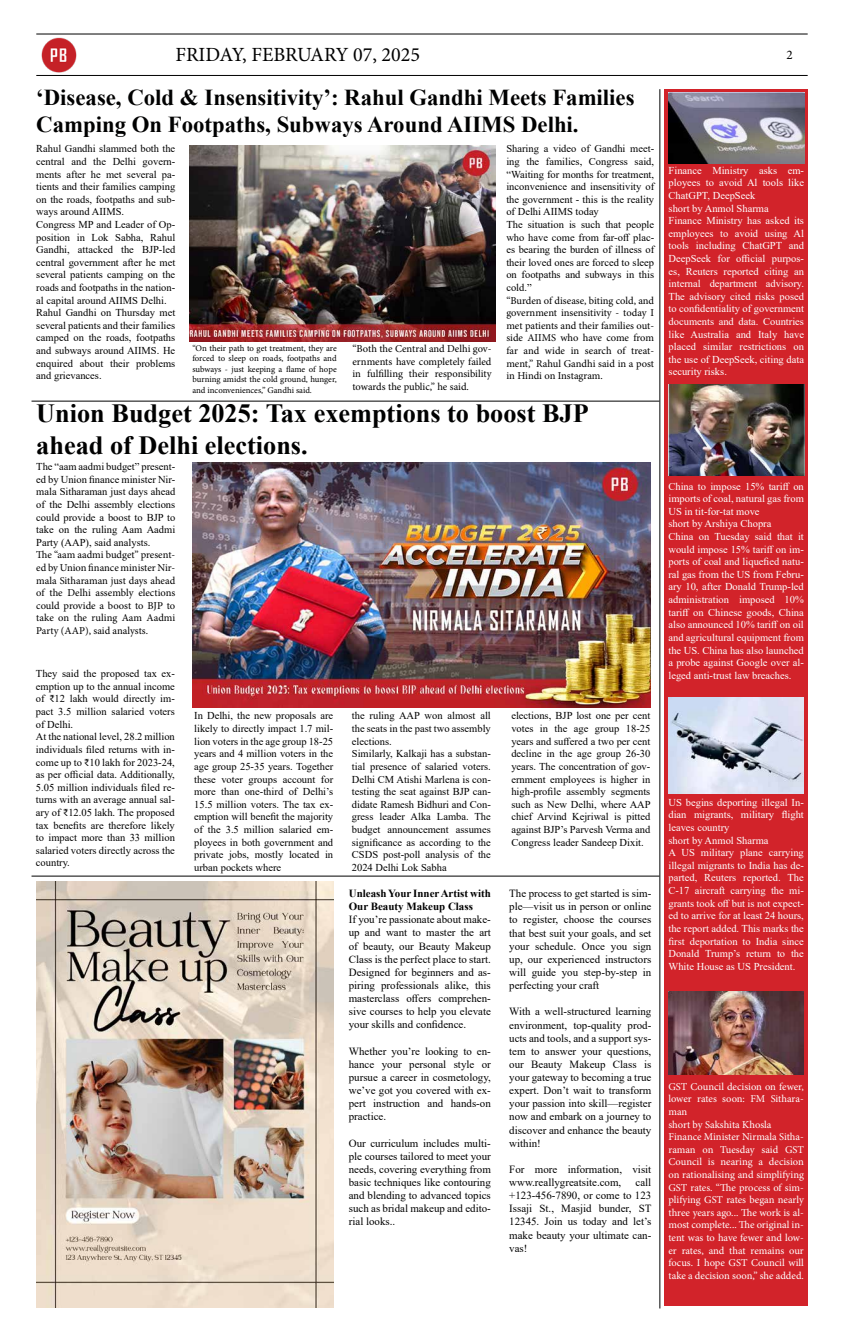
<style>
.page{position:relative;width:844px;height:1340px;background:#fff}
.page>*{position:absolute;margin:0;border:0;box-sizing:border-box;transform-origin:0 0}
.t1{font:700 26.25px/31.5px "Times New Roman";color:#000101}
.t2{font:700 22.75px/27.3px "Times New Roman";color:#000101}
.t3{font:20.12px "Minion Pro";color:#000}
.t4{font:13.12px "Minion Pro";color:#000}
.t5{font:10.94px/13.1px "Times New Roman";color:#000;text-align:justify}
.t6{font:700 10.94px/13.1px "Times New Roman";color:#000}
.t7{font:10.5px/12.6px "Times New Roman";color:#000}
.t8{font:10.5px/12.6px "Times New Roman";color:#fff}
.t9{font:10.5px/12.6px "Minion Pro";color:#000;text-align:justify}
.t10{font:10.5px/12.6px "Minion Pro";color:#fff}
.t11{font:8.75px/10.5px "Minion Pro";color:#000;text-align:justify}
</style>
<div class="page">
<img style="left:190px;top:145px;width:305px;height:196px">
<hr style="left:36px;top:34px;width:771px;height:1px;background:#000">
<hr style="left:36px;top:75px;width:771px;height:1px;background:#000">
<hr style="left:32px;top:401px;width:627px;height:1px;background:#000">
<hr style="left:32px;top:875px;width:627px;height:1px;background:#000">
<img style="left:41px;top:37px;width:36px;height:36px">
<div style="left:664px;top:89px;width:143px;height:1216px;background:#d2232a"></div>
<img style="left:192px;top:463px;width:458px;height:244px">
<img style="left:36px;top:881px;width:297px;height:426px">
<img style="left:668px;top:93px;width:135px;height:70px">
<img style="left:668px;top:385px;width:135px;height:91px">
<img style="left:668px;top:697px;width:135px;height:96px">
<img style="left:668px;top:991px;width:135px;height:83px">
<hr style="left:659px;top:89px;width:1px;height:1219px;background:#000">
<h3 class="t3" style="left:175px;top:41px;width:246px">FRIDAY, FEBRUARY 07, 2025</h3>
<p class="t4" style="left:786px;top:46px;width:8px">2</p>
<h2 class="t2" style="left:36px;top:83px;width:599px">‘Disease, Cold &amp; Insensitivity’: Rahul Gandhi Meets Families<br>Camping On Footpaths, Subways Around AIIMS Delhi.</h2>
<p class="t7" style="left:36px;top:142px;width:140px">Rahul Gandhi slammed both the central and the Delhi govern&shy;ments after he met several pa&shy;tients and their families camping on the roads, footpaths and sub&shy;ways around AIIMS.<br>Congress MP and Leader of Op&shy;position in Lok Sabha, Rahul<br>Gandhi, attacked the BJP-led central government after he met several patients camping on the roads and footpaths in the nation&shy;al capital around AIIMS Delhi.<br>Rahul Gandhi on Thursday met several patients and their families camped on the roads, footpaths and subways around AIIMS. He enquired about their problems and grievances.</p>
<p class="t7" style="left:506px;top:142px;width:149px">Sharing a video of Gandhi meet&shy;ing the families, Congress said, “Waiting for months for treatment, inconvenience and insensitivity of the government - this is the reality of Delhi AIIMS today<br>The situation is such that people who have come from far-off plac&shy;es bearing the burden of illness of their loved ones are forced to sleep on footpaths and subways in this cold.”</p>
<p class="t9" style="left:506px;top:294px;width:149px">“Burden of disease, biting cold, and government insensitivity - today I met patients and their families out&shy;side AIIMS who have come from far and wide in search of treat&shy;ment,” Rahul Gandhi said in a post in Hindi on Instagram.</p>
<p class="t11" style="left:192px;top:343px;width:146px">“On their path to get treatment, they are forced to sleep on roads, footpaths and subways - just keeping a flame of hope burning amidst the cold ground, hunger, and inconveniences,” Gandhi said.</p>
<p class="t9" style="left:352px;top:342px;width:140px">“Both the Central and Delhi gov&shy;ernments have completely failed in fulfilling their responsibility towards the public,” he said.</p>
<h1 class="t1" style="left:36px;top:397px;width:554px">Union Budget 2025: Tax exemptions to boost BJP ahead of Delhi elections.</h1>
<p class="t7" style="left:36px;top:460px;width:140px;text-align:justify">The “aam aadmi budget” present&shy;ed by Union finance minister Nir&shy;mala Sitharaman just days ahead of the Delhi assembly elections could provide a boost to BJP to take on the ruling Aam Aadmi Party (AAP), said analysts.</p>
<p class="t9" style="left:36px;top:549px;width:140px">The “aam aadmi budget” present&shy;ed by Union finance minister Nir&shy;mala Sitharaman just days ahead of the Delhi assembly elections could provide a boost to BJP to take on the ruling Aam Aadmi Party (AAP), said analysts.</p>
<p class="t7" style="left:36px;top:667px;width:140px">They said the proposed tax ex&shy;emption up to the annual income of ₹12 lakh would directly im&shy;pact 3.5 million salaried voters of Delhi.<br>At the national level, 28.2 million individuals filed returns with in&shy;come up to ₹10 lakh for 2023-24, as per official data. Additionally,<br>5.05 million individuals filed re&shy;turns with an average annual sal&shy;ary of ₹12.05 lakh. The proposed tax benefits are therefore likely to impact more than 33 million salaried voters directly across the country.</p>
<p class="t7" style="left:194px;top:709px;width:140px;text-align:justify">In Delhi, the new proposals are likely to directly impact 1.7 mil&shy;lion voters in the age group 18-25 years and 4 million voters in the age group 25-35 years. Together these voter groups account for more than one-third of Delhi’s 15.5 million voters. The tax ex&shy;emption will benefit the majority of the 3.5 million salaried em&shy;ployees in both government and private jobs, mostly located in urban pockets where</p>
<p class="t7" style="left:352px;top:709px;width:140px">the ruling AAP won almost all the seats in the past two assembly elections.<br>Similarly, Kalkaji has a substan&shy;tial presence of salaried voters.<br>Delhi CM Atishi Marlena is con&shy;testing the seat against BJP can&shy;didate Ramesh Bidhuri and Con&shy;gress leader Alka Lamba. The budget announcement assumes significance as according to the<br>CSDS post-poll analysis of the<br>2024 Delhi Lok Sabha</p>
<p class="t7" style="left:511px;top:709px;width:141px;text-align:justify">elections, BJP lost one per cent votes in the age group 18-25 years and suffered a two per cent decline in the age group 26-30 years. The concentration of gov&shy;ernment employees is higher in high-profile assembly segments such as New Delhi, where AAP chief Arvind Kejriwal is pitted against BJP’s Parvesh Verma and Congress leader Sandeep Dixit.</p>
<p class="t6" style="left:349px;top:886px;width:143px">Unleash Your Inner Artist with<br>Our Beauty Makeup Class</p>
<p class="t5" style="left:349px;top:912px;width:143px">If you’re passionate about make&shy;up and want to master the art of beauty, our Beauty Makeup Class is the perfect place to start.<br>Designed for beginners and as&shy;piring professionals alike, this masterclass offers comprehen&shy;sive courses to help you elevate your skills and confidence.</p>
<p class="t5" style="left:349px;top:1044px;width:143px">Whether you’re looking to en&shy;hance your personal style or pursue a career in cosmetology, we’ve got you covered with ex&shy;pert instruction and hands-on practice.</p>
<p class="t5" style="left:349px;top:1135px;width:143px">Our curriculum includes multi&shy;ple courses tailored to meet your needs, covering everything from basic techniques like contouring and blending to advanced topics such as bridal makeup and edito&shy;rial looks..</p>
<p class="t5" style="left:509px;top:886px;width:143px">The process to get started is sim&shy;ple—visit us in person or online to register, choose the courses that best suit your goals, and set your schedule. Once you sign up, our experienced instructors will guide you step-by-step in perfecting your craft</p>
<p class="t5" style="left:509px;top:1004px;width:143px">With a well-structured learning environment, top-quality prod&shy;ucts and tools, and a support sys&shy;tem to answer your questions, our Beauty Makeup Class is your gateway to becoming a true expert. Don’t wait to transform your passion into skill—register now and embark on a journey to discover and enhance the beauty within!</p>
<p class="t5" style="left:509px;top:1162px;width:143px">For more information, visit www.reallygreatsite.com,</p>
<p class="t5" style="left:509px;top:1175px;width:144px;text-indent:126px">call +123-456-7890, or come to 123<br>Issaji St., Masjid bunder, ST 12345. Join us today and let’s make beauty your ultimate can&shy;vas!</p>
<p class="t8" style="left:668px;top:164px;width:137px">Finance Ministry asks em&shy;ployees to avoid Al tools like<br>ChatGPT, DeepSeek<br>short by Anmol Sharma<br>Finance Ministry has asked its employees to avoid using Al tools including ChatGPT and<br>DeepSeek for official purpos&shy;es, Reuters reported citing an internal department advisory.<br>The advisory cited risks posed to confidentiality of government documents and data. Countries like Australia and Italy have placed similar restrictions on the use of DeepSeek, citing data security risks.</p>
<p class="t8" style="left:668px;top:479px;width:137px">China to impose 15% tariff on imports of coal, natural gas from<br>US in tit-for-tat move<br>short by Arshiya Chopra<br>China on Tuesday said that it would impose 15% tariff on im&shy;ports of coal and liquefied natu&shy;ral gas from the US from Febru&shy;ary 10, after Donald Trump-led administration imposed 10% tariff on Chinese goods, China also announced 10% tariff on oil and agricultural equipment from the US. China has also launched a probe against Google over al&shy;leged anti-trust law breaches.</p>
<p class="t8" style="left:668px;top:795px;width:137px">US begins deporting illegal In&shy;dian migrants, military flight leaves country<br>short by Anmol Sharma<br>A US military plane carrying illegal migrants to India has de&shy;parted, Reuters reported. The<br>C-17 aircraft carrying the mi&shy;grants took off but is not expect&shy;ed to arrive for at least 24 hours, the report added. This marks the first deportation to India since<br>Donald Trump’s return to the<br>White House as US President.</p>
<p class="t10" style="left:668px;top:1080px;width:137px">GST Council decision on fewer, lower rates soon: FM Sithara&shy;man<br>short by Sakshita Khosla<br>Finance Minister Nirmala Sitha&shy;raman on Tuesday said GST<br>Council is nearing a decision on rationalising and simplifying<br>GST rates. “The process of sim&shy;plifying GST rates began nearly three years ago... The work is al&shy;most complete... The original in&shy;tent was to have fewer and low&shy;er rates, and that remains our focus. I hope GST Council will take a decision soon,” she added.</p>
</div>
